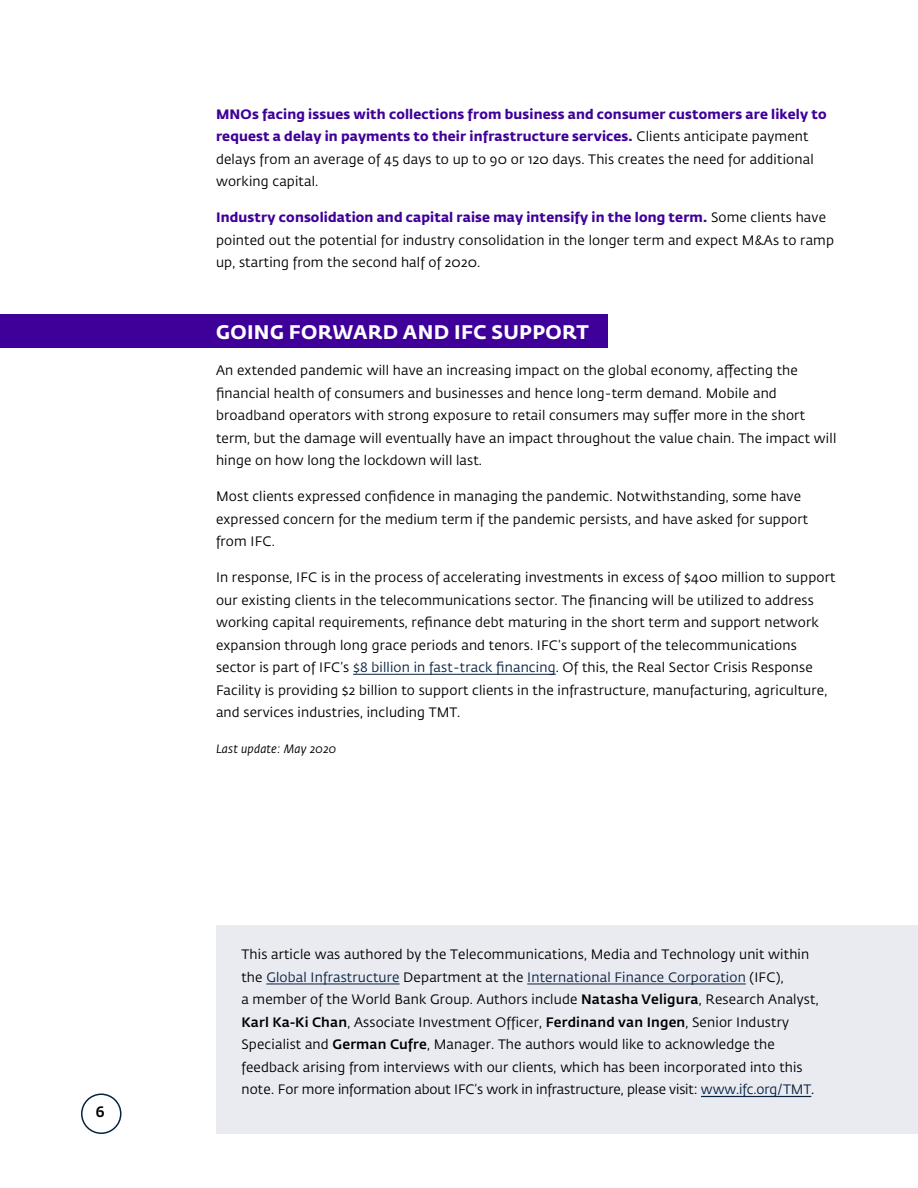
<style>
.page{position:relative;width:918px;height:1188px;background:#fff}
.page>*{position:absolute;margin:0;border:0;box-sizing:border-box;transform-origin:0 0}
.t1{font:700 19.5px "Fedra Sans Std";letter-spacing:.02em;color:#fff}
.t2{font:500 15px "Fedra Sans Std";color:#000}
.t3{font:13.5px/22.5px "Fedra Sans Std";letter-spacing:.015em;color:#000}
.t4{font:700 13.5px/22.5px "Fedra Sans Std";letter-spacing:.01em;color:#3f0099}
.t5{font:italic 12px "Fedra Sans Std";letter-spacing:.015em;color:#000}
.s1{font-weight:400;color:#000}
.s2{font-weight:700;color:#3f0099}
.s3{color:#072241}
.s4{font-weight:500}
</style>
<div class="page">
<div style="left:0;top:314px;width:608px;height:34px;background:#3f0099"></div>
<div style="left:216px;top:925px;width:702px;height:209px;background:#eaeaf1"></div>
<hr style="left:701px;top:1096px;width:110px;height:1px;background:#072241">
<hr style="left:527px;top:984px;width:219px;height:1px;background:#072241">
<hr style="left:266px;top:984px;width:134px;height:1px;background:#072241">
<div style="left:81px;top:1094px;width:41px;height:40px;border:2px solid #072241;border-radius:50%"></div>
<hr style="left:353px;top:674px;width:203px;height:1px;background:#072241">
<p class="t2" style="left:96px;top:1102px;width:11px">6</p>
<p class="t4" style="left:216px;top:102px;width:612px">MNOs facing issues with collections from business and consumer customers are likely to request a delay in payments to their infrastructure services. <span class="s1">Clients anticipate payment delays from an average of 45 days to up to 90 or 120 days. This creates the need for additional working capital.</span></p>
<p class="t3" style="left:216px;top:206px;width:620px"><span class="s2">Industry consolidation and capital raise may intensify in the long term.</span> Some clients have pointed out the potential for industry consolidation in the longer term and expect M&amp;As to ramp up, starting from the second half of 2020.</p>
<h1 class="t1" style="left:216px;top:320px;width:374px">GOING FORWARD AND IFC SUPPORT</h1>
<p class="t3" style="left:216px;top:359px;width:622px">An extended pandemic will have an increasing impact on the global economy, affecting the financial health of consumers and businesses and hence long-term demand. Mobile and broadband operators with strong exposure to retail consumers may suffer more in the short term, but the damage will eventually have an impact throughout the value chain. The impact will hinge on how long the lockdown will last.</p>
<p class="t3" style="left:216px;top:485px;width:594px">Most clients expressed confidence in managing the pandemic. Notwithstanding, some have expressed concern for the medium term if the pandemic persists, and have asked for support from IFC.</p>
<p class="t3" style="left:216px;top:566px;width:621px">In response, IFC is in the process of accelerating investments in excess of $400 million to support our existing clients in the telecommunications sector. The financing will be utilized to address working capital requirements, refinance debt maturing in the short term and support network expansion through long grace periods and tenors. IFC’s support of the telecommunications sector is part of IFC’s <span class="s3">$8 billion in fast-track financing</span>. Of this, the Real Sector Crisis Response Facility is providing $2 billion to support clients in the infrastructure, manufacturing, agriculture, and services industries, including TMT.</p>
<p class="t5" style="left:216px;top:742px;width:122px">Last update: May 2020</p>
<p class="t3" style="left:241px;top:943px;width:579px">This article was authored by the Telecommunications, Media and Technology unit within the <span class="s3">Global Infrastructure</span> Department at the <span class="s3">International Finance Corporation</span> (IFC),<br>a member of the World Bank Group. Authors include <span class="s4">Natasha Veligura</span>, Research Analyst, <span class="s4">Karl Ka-Ki Chan</span>, Associate Investment Officer, <span class="s4">Ferdinand van Ingen</span>, Senior Industry Specialist and <span class="s4">German Cufre</span>, Manager. The authors would like to acknowledge the feedback arising from interviews with our clients, which has been incorporated into this note. For more information about IFC’s work in infrastructure, please visit: <span class="s3">www.ifc.org/TMT</span>.</p>
</div>
